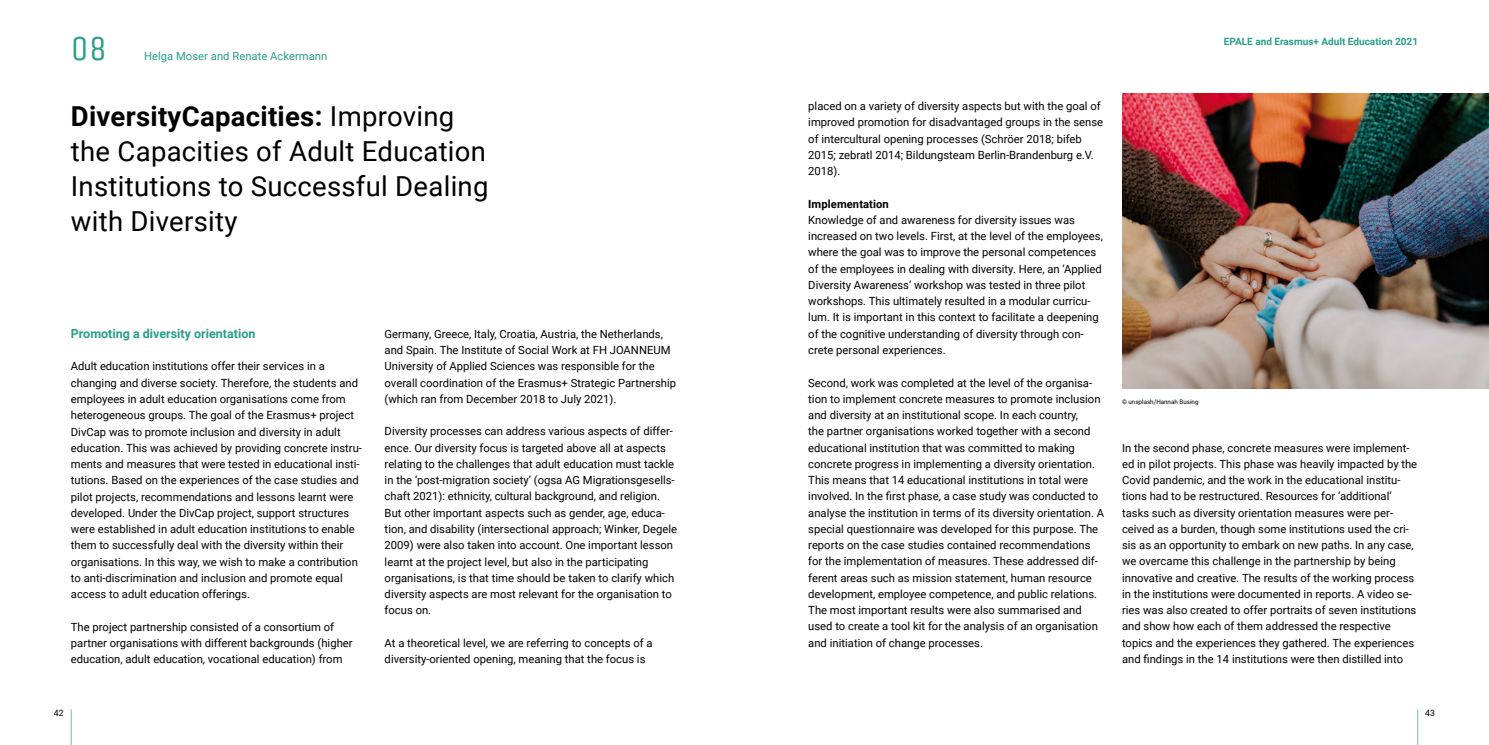
<style>
.page{position:relative;width:1489px;height:745px;background:#fff}
.page>*{position:absolute;margin:0;border:0;box-sizing:border-box;transform-origin:0 0}
.t1{font:35px "Unica One";color:#2a9e8a}
.t2{font:27.5px/35px "Roboto";letter-spacing:.01em;color:#000}
.t3{font:700 12.5px "Roboto";color:#2a9e8a}
.t4{font:11.25px/16.2px "Roboto";color:#000}
.t5{font:11.25px "Roboto";color:#2a9e8a}
.t6{font:700 11.25px "Roboto";letter-spacing:.005em;color:#000}
.t7{font:700 10px "Roboto";color:#2a9e8a}
.t8{font:8.75px "Roboto";color:#000}
.t9{font:6.25px "Roboto";color:#000}
.s1{font-weight:700}
</style>
<div class="page">
<img style="left:1122px;top:94px;width:366px;height:294px">
<hr style="left:71px;top:709px;width:1px;height:35px;background:#6dbea9">
<hr style="left:1417px;top:709px;width:1px;height:35px;background:#6dbea9">
<h1 class="t1" style="left:71px;top:28px;width:38px">08</h1>
<p class="t5" style="left:144px;top:48px;width:185px">Helga Moser and Renate Ackermann</p>
<h2 class="t2" style="left:71px;top:98px;width:419px"><span class="s1">DiversityCapacities:</span> Improving the Capacities of Adult Education<br>Institutions to Successful Dealing with Diversity</h2>
<p class="t3" style="left:71px;top:324px;width:186px">Promoting a diversity orientation</p>
<p class="t4" style="left:71px;top:357px;width:293px">Adult education institutions offer their services in a changing and diverse society. Therefore, the students and employees in adult education organisations come from heterogeneous groups. The goal of the Erasmus+ project DivCap was to promote inclusion and diversity in adult education. This was achieved by providing concrete instru&shy;ments and measures that were tested in educational insti&shy;tutions. Based on the experiences of the case studies and pilot projects, recommendations and lessons learnt were developed. Under the DivCap project, support structures were established in adult education institutions to enable them to successfully deal with the diversity within their organisations. In this way, we wish to make a contribution to anti-discrimination and inclusion and promote equal access to adult education offerings.</p>
<p class="t4" style="left:71px;top:617px;width:283px">The project partnership consisted of a consortium of partner organisations with different backgrounds (higher education, adult education, vocational education) from</p>
<p class="t4" style="left:384px;top:325px;width:293px">Germany, Greece, Italy, Croatia, Austria, the Netherlands, and Spain. The Institute of Social Work at FH JOANNEUM University of Applied Sciences was responsible for the overall coordination of the Erasmus+ Strategic Partnership (which ran from December 2018 to July 2021).</p>
<p class="t4" style="left:384px;top:422px;width:294px">Diversity processes can address various aspects of differ&shy;ence. Our diversity focus is targeted above all at aspects relating to the challenges that adult education must tackle in the ‘post-migration society’ (ogsa AG Migrationsgesells&shy;chaft 2021): ethnicity, cultural background, and religion.<br>But other important aspects such as gender, age, educa&shy;tion, and disability (intersectional approach; Winker, Degele 2009) were also taken into account. One important lesson learnt at the project level, but also in the participating organisations, is that time should be taken to clarify which diversity aspects are most relevant for the organisation to focus on.</p>
<p class="t4" style="left:384px;top:634px;width:269px">At a theoretical level, we are referring to concepts of a diversity-oriented opening, meaning that the focus is</p>
<p class="t7" style="left:1223px;top:34px;width:196px">EPALE and Erasmus+ Adult Education 2021</p>
<p class="t4" style="left:808px;top:97px;width:296px">placed on a variety of diversity aspects but with the goal of improved promotion for disadvantaged groups in the sense of intercultural opening processes (Schröer 2018; bifeb 2015; zebratl 2014; Bildungsteam Berlin-Brandenburg e.V.<br>2018).</p>
<p class="t6" style="left:808px;top:195px;width:82px">Implementation</p>
<p class="t4" style="left:808px;top:211px;width:296px">Knowledge of and awareness for diversity issues was increased on two levels. First, at the level of the employees, where the goal was to improve the personal competences of the employees in dealing with diversity. Here, an ‘Applied Diversity Awareness’ workshop was tested in three pilot workshops. This ultimately resulted in a modular curricu&shy;lum. It is important in this context to facilitate a deepening of the cognitive understanding of diversity through con&shy;crete personal experiences.</p>
<p class="t4" style="left:808px;top:373px;width:297px">Second, work was completed at the level of the organisa&shy;tion to implement concrete measures to promote inclusion and diversity at an institutional scope. In each country,<br>the partner organisations worked together with a second educational institution that was committed to making concrete progress in implementing a diversity orientation.<br>This means that 14 educational institutions in total were involved. In the first phase, a case study was conducted to analyse the institution in terms of its diversity orientation. A special questionnaire was developed for this purpose. The reports on the case studies contained recommendations for the implementation of measures. These addressed dif&shy;ferent areas such as mission statement, human resource development, employee competence, and public relations.<br>The most important results were also summarised and used to create a tool kit for the analysis of an organisation and initiation of change processes.</p>
<p class="t9" style="left:1121px;top:397px;width:78px">© unsplash/Hannah Busing</p>
<p class="t4" style="left:1121px;top:438px;width:297px">In the second phase, concrete measures were implement&shy;ed in pilot projects. This phase was heavily impacted by the Covid pandemic, and the work in the educational institu&shy;tions had to be restructured. Resources for ‘additional’ tasks such as diversity orientation measures were per&shy;ceived as a burden, though some institutions used the cri&shy;sis as an opportunity to embark on new paths. In any case, we overcame this challenge in the partnership by being innovative and creative. The results of the working process in the institutions were documented in reports. A video se&shy;ries was also created to offer portraits of seven institutions and show how each of them addressed the respective topics and the experiences they gathered. The experiences and findings in the 14 institutions were then distilled into</p>
<p class="t8" style="left:54px;top:706px;width:11px">42</p>
<p class="t8" style="left:1424px;top:706px;width:11px">43</p>
</div>
